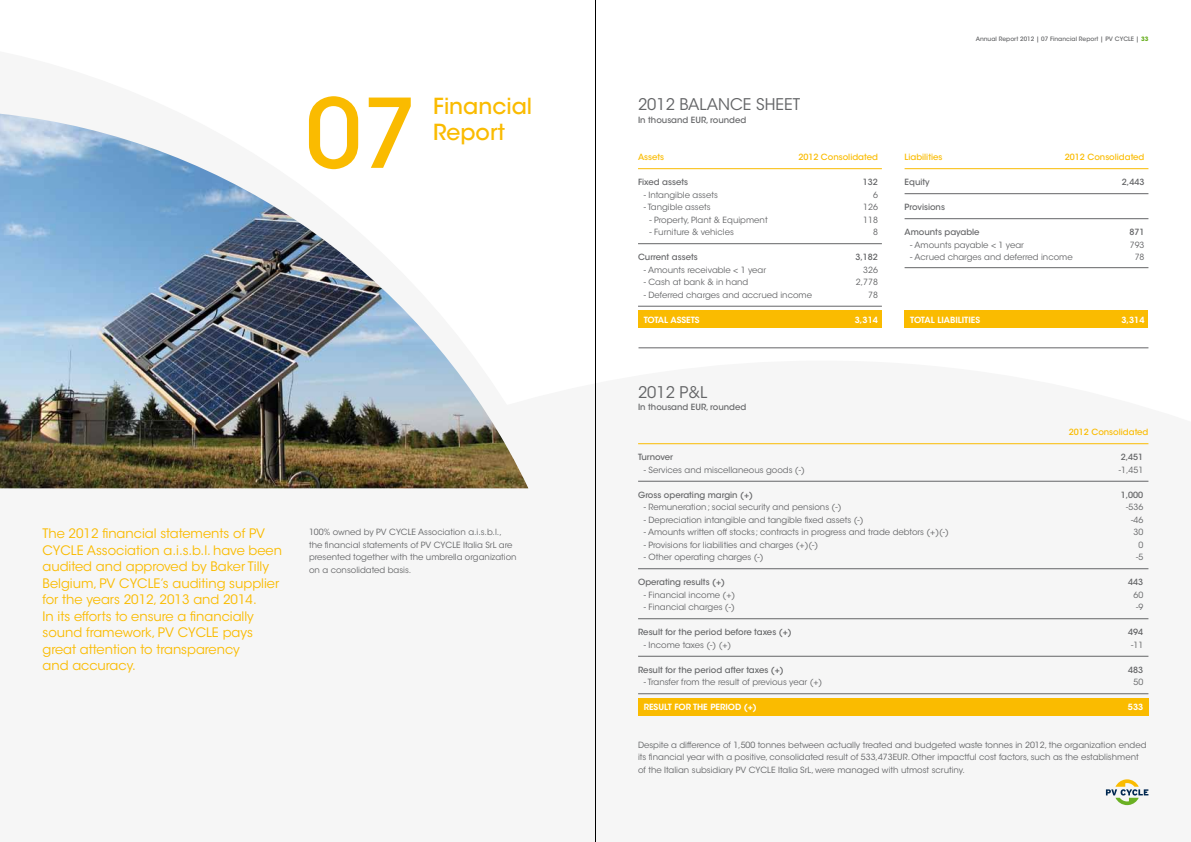
<style>
.page{position:relative;width:1191px;height:842px;background:#fff}
.page>*{position:absolute;margin:0;border:0;box-sizing:border-box;transform-origin:0 0}
.t1{font:500 95px "ITC Avant Garde Std";color:#fabb00}
.t2{font:500 22px "ITC Avant Garde Std";color:#fabb00}
.t3{font:16px "ITC Avant Garde Std";color:#646567}
.t4{font:13px/16.5px "ITC Avant Garde Std";color:#fabb00}
.t5{font:8.5px/12.5px "ITC Avant Garde Std";color:#646567}
.t6{font:500 8.5px "ITC Avant Garde Std";color:#646567}
.t7{font:500 8.5px "ITC Avant Garde Std";color:#fabb00}
.t8{font:600 8.5px "ITC Avant Garde Std";color:#fff}
.t9{font:500 6px "ITC Avant Garde Std";color:#646567}
.s1{font-weight:700;color:#6ab023}
</style>
<div class="page">
<div style="left:0;top:443px;width:1149px;height:363px;background:#f6f6f6"></div>
<svg style="left:0;top:113px;width:553px;height:375px"></svg>
<img style="left:0;top:114px;width:528px;height:374px">
<svg style="left:1106px;top:779px;width:42px;height:26px"></svg>
<div style="left:638px;top:311px;width:244px;height:17px;background:#fabb00"></div>
<div style="left:638px;top:698px;width:510px;height:17px;background:#fabb00"></div>
<div style="left:904px;top:311px;width:244px;height:17px;background:#fabb00"></div>
<hr style="left:638px;top:168px;width:244px;height:1px;background:#fabb00">
<hr style="left:638px;top:243px;width:244px;height:1px;background:#646567">
<hr style="left:638px;top:306px;width:244px;height:1px;background:#646567">
<hr style="left:904px;top:168px;width:244px;height:1px;background:#fabb00">
<hr style="left:904px;top:193px;width:244px;height:1px;background:#646567">
<hr style="left:904px;top:218px;width:244px;height:1px;background:#646567">
<hr style="left:904px;top:267px;width:244px;height:1px;background:#646567">
<hr style="left:638px;top:443px;width:510px;height:1px;background:#fabb00">
<hr style="left:638px;top:481px;width:510px;height:1px;background:#646567">
<hr style="left:638px;top:568px;width:510px;height:1px;background:#646567">
<hr style="left:638px;top:618px;width:510px;height:1px;background:#646567">
<hr style="left:638px;top:656px;width:510px;height:1px;background:#646567">
<hr style="left:638px;top:693px;width:510px;height:1px;background:#646567">
<hr style="left:638px;top:348px;width:510px;height:1px;background:#646567">
<hr style="left:595px;top:0;width:1px;height:842px;background:#000">
<h1 class="t1" style="left:305px;top:74px;width:114px">07</h1>
<h2 class="t2" style="left:433px;top:92px;width:101px">Financial</h2>
<h2 class="t2" style="left:433px;top:119px;width:73px">Report</h2>
<p class="t4" style="left:43px;top:526px;width:241px">The 2012 financial statements of PV CYCLE Association a.i.s.b.l. have been audited and approved by Baker Tilly Belgium, PV CYCLE’s auditing supplier for the years 2012, 2013 and 2014.<br>In its efforts to ensure a financially sound framework, PV CYCLE pays great attention to transparency<br>and accuracy.</p>
<p class="t5" style="left:309px;top:526px;width:209px">100% owned by PV CYCLE Association a.i.s.b.l., the financial statements of PV CYCLE Italia SrL are presented together with the umbrella organization on a consolidated basis.</p>
<h3 class="t3" style="left:638px;top:95px;width:62px">2012 Balance</h3>
<h3 class="t3" style="left:756px;top:95px;width:10px">sheet</h3>
<p class="t6" style="left:638px;top:114px;width:110px">In thousand EUR, rounded</p>
<p class="t7" style="left:638px;top:152px;width:28px">Assets</p>
<p class="t7" style="left:798px;top:152px;width:81px">2012 Consolidated</p>
<p class="t6" style="left:638px;top:177px;width:52px">Fixed assets</p>
<p class="t6" style="left:863px;top:177px;width:17px">132</p>
<p class="t5" style="left:643px;top:188px;width:76px">- Intangible assets</p>
<p class="t5" style="left:873px;top:188px;width:6px">6</p>
<p class="t5" style="left:643px;top:201px;width:68px">- Tangible assets</p>
<p class="t5" style="left:863px;top:201px;width:16px">126</p>
<p class="t5" style="left:649px;top:213px;width:120px">- Property, Plant &amp; Equipment</p>
<p class="t5" style="left:863px;top:213px;width:16px">118</p>
<p class="t5" style="left:649px;top:226px;width:86px">- Furniture &amp; vehicles</p>
<p class="t5" style="left:873px;top:226px;width:6px">8</p>
<p class="t6" style="left:638px;top:252px;width:61px">Current assets</p>
<p class="t6" style="left:855px;top:252px;width:24px">3,182</p>
<p class="t5" style="left:643px;top:263px;width:124px">- Amounts receivable &lt; 1 year</p>
<p class="t5" style="left:863px;top:263px;width:16px">326</p>
<p class="t5" style="left:643px;top:276px;width:106px">- Cash at bank &amp; in hand</p>
<p class="t5" style="left:856px;top:276px;width:24px">2,778</p>
<p class="t5" style="left:643px;top:288px;width:170px">- Deferred charges and accrued income</p>
<p class="t5" style="left:868px;top:288px;width:11px">78</p>
<p class="t8" style="left:643px;top:314px;width:57px">TOTAL ASSETS</p>
<p class="t8" style="left:855px;top:314px;width:25px">3,314</p>
<h3 class="t3" style="left:638px;top:382px;width:71px">2012 P&amp;L</h3>
<p class="t6" style="left:638px;top:402px;width:110px">In thousand EUR, rounded</p>
<p class="t9" style="left:975px;top:35px;width:174px">Annual Report 2012 | 07 Financial Report | PV CYCLE | <span class="s1">33</span></p>
<p class="t7" style="left:904px;top:152px;width:39px">Liabilities</p>
<p class="t7" style="left:1065px;top:152px;width:81px">2012 Consolidated</p>
<p class="t6" style="left:904px;top:177px;width:27px">Equity</p>
<p class="t6" style="left:1121px;top:177px;width:24px">2,443</p>
<p class="t6" style="left:904px;top:202px;width:42px">Provisions</p>
<p class="t6" style="left:904px;top:227px;width:77px">Amounts payable</p>
<p class="t6" style="left:1129px;top:227px;width:17px">871</p>
<p class="t5" style="left:910px;top:238px;width:115px">- Amounts payable &lt; 1 year</p>
<p class="t5" style="left:1129px;top:238px;width:16px">793</p>
<p class="t5" style="left:910px;top:251px;width:164px">- Acrued charges and deferred income</p>
<p class="t5" style="left:1134px;top:251px;width:11px">78</p>
<p class="t8" style="left:910px;top:314px;width:71px">TOTAL LIABILITIES</p>
<p class="t8" style="left:1121px;top:314px;width:25px">3,314</p>
<p class="t7" style="left:1068px;top:427px;width:81px">2012 Consolidated</p>
<p class="t6" style="left:638px;top:452px;width:37px">Turnover</p>
<p class="t6" style="left:1120px;top:452px;width:24px">2,451</p>
<p class="t5" style="left:644px;top:463px;width:162px">- Services and miscellaneous goods (-)</p>
<p class="t5" style="left:1119px;top:463px;width:26px">-1,451</p>
<p class="t6" style="left:638px;top:489px;width:116px">Gross operating margin (+)</p>
<p class="t6" style="left:1120px;top:489px;width:24px">1,000</p>
<p class="t5" style="left:644px;top:501px;width:199px">- Remuneration; social security and pensions (-)</p>
<p class="t5" style="left:1126px;top:501px;width:18px">-536</p>
<p class="t5" style="left:644px;top:513px;width:221px">- Depreciation intangible and tangible fixed assets (-)</p>
<p class="t5" style="left:1131px;top:513px;width:14px">-46</p>
<p class="t5" style="left:644px;top:526px;width:307px">- Amounts written off stocks ; contracts in progress and trade debtors (+)(-)</p>
<p class="t5" style="left:1133px;top:526px;width:11px">30</p>
<p class="t5" style="left:644px;top:538px;width:176px">- Provisions for liabilities and charges (+)(-)</p>
<p class="t5" style="left:1138px;top:538px;width:6px">0</p>
<p class="t5" style="left:644px;top:551px;width:121px">- Other operating charges (-)</p>
<p class="t5" style="left:1136px;top:551px;width:9px">-5</p>
<p class="t6" style="left:638px;top:577px;width:88px">Operating results (+)</p>
<p class="t6" style="left:1128px;top:577px;width:17px">443</p>
<p class="t5" style="left:644px;top:588px;width:93px">- Financial income (+)</p>
<p class="t5" style="left:1133px;top:588px;width:11px">60</p>
<p class="t5" style="left:644px;top:601px;width:92px">- Financial charges (-)</p>
<p class="t5" style="left:1136px;top:601px;width:9px">-9</p>
<p class="t6" style="left:638px;top:627px;width:155px">Result for the period before taxes (+)</p>
<p class="t6" style="left:1128px;top:627px;width:17px">494</p>
<p class="t5" style="left:644px;top:638px;width:89px">- Income taxes (-) (+)</p>
<p class="t5" style="left:1131px;top:638px;width:14px">-11</p>
<p class="t6" style="left:638px;top:664px;width:147px">Result for the period after taxes (+)</p>
<p class="t6" style="left:1128px;top:664px;width:17px">483</p>
<p class="t5" style="left:644px;top:676px;width:180px">- Transfer from the result of previous year (+)</p>
<p class="t5" style="left:1133px;top:676px;width:11px">50</p>
<p class="t8" style="left:644px;top:702px;width:115px">RESULT FOR THE PERIOD (+)</p>
<p class="t8" style="left:1128px;top:702px;width:17px">533</p>
<p class="t5" style="left:638px;top:738px;width:510px">Despite a difference of 1,500 tonnes between actually treated and budgeted waste tonnes in 2012, the organization ended its financial year with a positive, consolidated result of 533,473EUR. Other impactful cost factors, such as the establishment of the Italian subsidiary PV CYCLE Italia SrL, were managed with utmost scrutiny.</p>
</div>
